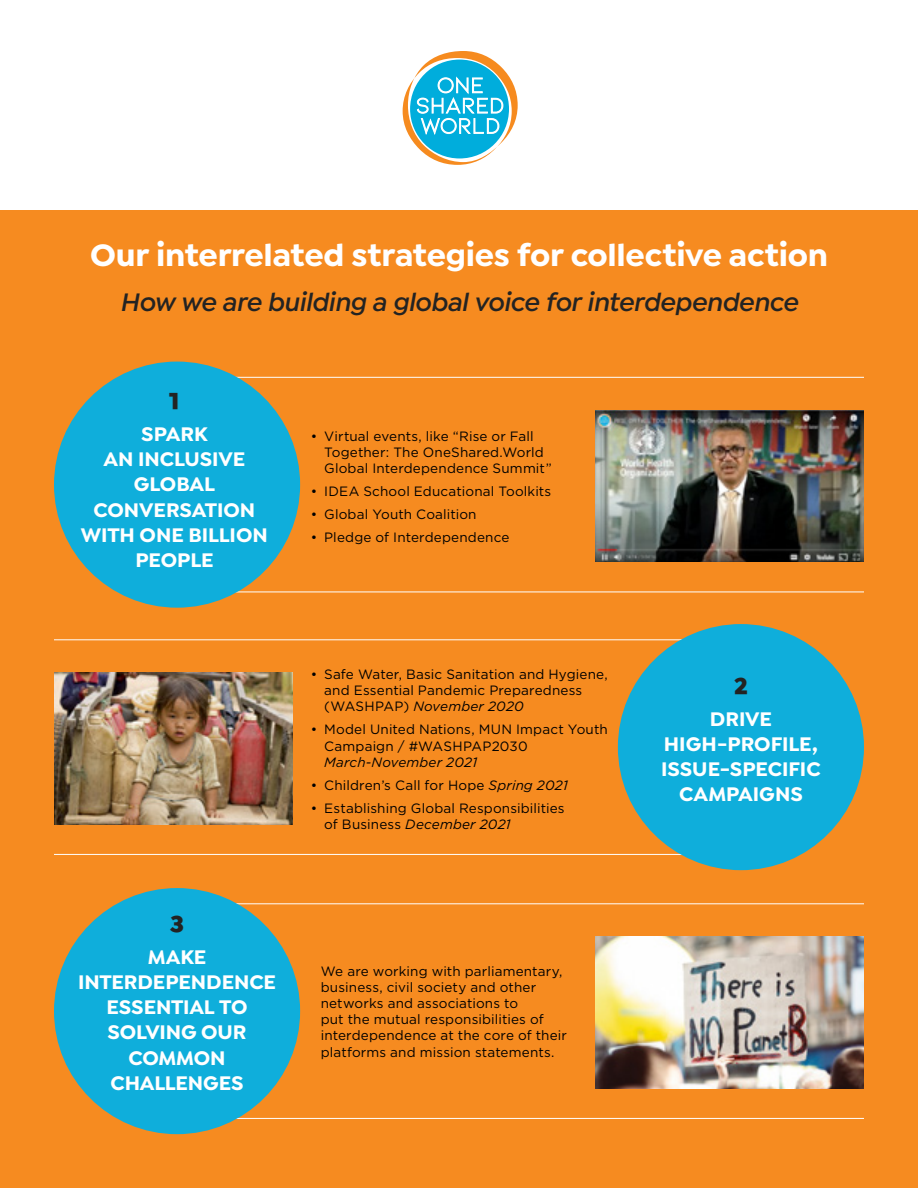
<style>
.page{position:relative;width:918px;height:1188px;background:#fff}
.page>*{position:absolute;margin:0;border:0;box-sizing:border-box;transform-origin:0 0}
.t1{font:700 33px "Isidora Sans";letter-spacing:-.01em;color:#fff}
.t2{font:italic 600 27px "Isidora Sans";letter-spacing:-.015em;color:#232323}
.t3{font:900 24px "Isidora Sans";color:#232323}
.t4{font:700 21px/25.2px "Isidora Sans";letter-spacing:-.005em;color:#fff;text-align:center}
.t5{font:13.5px/16.2px "Gotham";letter-spacing:.01em;color:#000}
.t6{font:italic 13.5px "Gotham";letter-spacing:.015em;color:#000}
.s1{font-style:italic}
</style>
<div class="page">
<div style="left:0;top:210px;width:918px;height:978px;background:#f68b20"></div>
<img style="left:596px;top:410px;width:268px;height:152px">
<img style="left:54px;top:673px;width:239px;height:151px">
<hr style="left:177px;top:377px;width:687px;height:1px;background:#fff">
<hr style="left:170px;top:592px;width:694px;height:1px;background:#fff">
<div style="left:54px;top:362px;width:246px;height:246px;background:#0faedb;border-radius:50%"></div>
<hr style="left:54px;top:639px;width:694px;height:1px;background:#fff">
<hr style="left:54px;top:854px;width:694px;height:1px;background:#fff">
<div style="left:618px;top:624px;width:246px;height:246px;background:#0faedb;border-radius:50%"></div>
<img style="left:596px;top:937px;width:268px;height:151px">
<hr style="left:177px;top:903px;width:687px;height:1px;background:#fff">
<hr style="left:170px;top:1118px;width:694px;height:1px;background:#fff">
<div style="left:54px;top:888px;width:246px;height:246px;background:#0faedb;border-radius:50%"></div>
<svg style="left:403px;top:51px;width:115px;height:114px"></svg>
<h1 class="t1" style="left:90px;top:234px;width:740px">Our interrelated strategies for collective action</h1>
<h2 class="t2" style="left:120px;top:287px;width:680px">How we are building a global voice for interdependence</h2>
<h3 class="t3" style="left:169px;top:386px;width:12px">1</h3>
<h3 class="t4" style="left:81px;top:421px;width:188px">SPARK<br>AN INCLUSIVE<br>GLOBAL<br>CONVERSATION<br>WITH ONE BILLION<br>PEOPLE</h3>
<p class="t5" style="left:324px;top:428px;width:229px;text-indent:-14px">• Virtual events, like “Rise or Fall<br>Together: The OneShared.World<br>Global Interdependence Summit”</p>
<p class="t5" style="left:311px;top:483px;width:242px">• IDEA School Educational Toolkits</p>
<p class="t5" style="left:311px;top:506px;width:167px">• Global Youth Coalition</p>
<p class="t5" style="left:311px;top:529px;width:200px">• Pledge of Interdependence</p>
<h3 class="t3" style="left:170px;top:909px;width:15px">3</h3>
<h3 class="t4" style="left:78px;top:944px;width:199px">MAKE<br>INTERDEPENDENCE<br>ESSENTIAL TO<br>SOLVING OUR<br>COMMON<br>CHALLENGES</h3>
<p class="t5" style="left:324px;top:666px;width:285px;text-indent:-14px">• Safe Water, Basic Sanitation and Hygiene, and Essential Pandemic Preparedness (WASHPAP) <span class="s1">November 2020</span></p>
<p class="t5" style="left:324px;top:721px;width:285px;text-indent:-14px">• Model United Nations, MUN Impact Youth<br>Campaign / #WASHPAP2030</p>
<p class="t6" style="left:324px;top:753px;width:155px">March-November 2021</p>
<p class="t5" style="left:311px;top:777px;width:259px">• Children’s Call for Hope <span class="s1">Spring 2021</span></p>
<p class="t5" style="left:324px;top:800px;width:242px;text-indent:-14px">• Establishing Global Responsibilities of Business <span class="s1">December 2021</span></p>
<p class="t5" style="left:321px;top:963px;width:248px">We are working with parliamentary, business, civil society and other networks and associations to<br>put the mutual responsibilities of interdependence at the core of their platforms and mission statements.</p>
<h3 class="t3" style="left:734px;top:670px;width:15px">2</h3>
<h3 class="t4" style="left:661px;top:706px;width:161px">DRIVE<br>HIGH-PROFILE,<br>ISSUE-SPECIFIC<br>CAMPAIGNS</h3>
</div>
